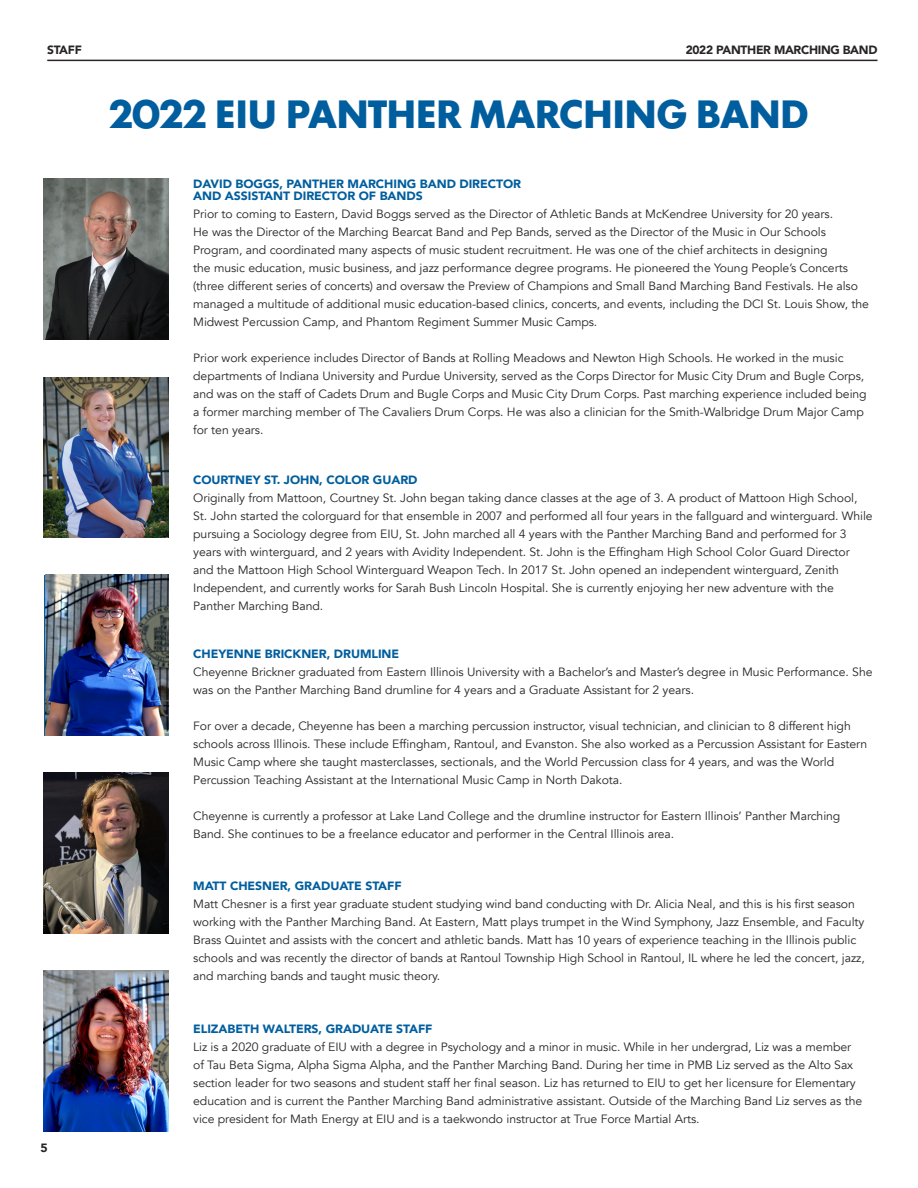
<style>
.page{position:relative;width:918px;height:1188px;background:#fff}
.page>*{position:absolute;margin:0;border:0;box-sizing:border-box;transform-origin:0 0}
.t1{font:36px "Futura Maxi CG Bold";letter-spacing:-.04em;color:#005e9e}
.t2{font:12px/18px "Avenir";letter-spacing:-.005em;color:#282526}
.t3{font:900 12px "Avenir";letter-spacing:-.005em;color:#005e9e}
.t4{font:900 12px "Avenir";letter-spacing:-.025em;color:#282526}
</style>
<div class="page">
<img style="left:44px;top:179px;width:125px;height:160px">
<img style="left:44px;top:377px;width:125px;height:160px">
<img style="left:46px;top:575px;width:123px;height:160px">
<img style="left:44px;top:773px;width:125px;height:160px">
<img style="left:44px;top:971px;width:125px;height:160px">
<hr style="left:47px;top:60px;width:831px;height:1px;background:#282526">
<p class="t4" style="left:47px;top:40px;width:36px">STAFF</p>
<p class="t4" style="left:686px;top:40px;width:193px">2022 PANTHER MARCHING BAND</p>
<p class="t1" style="left:108px;top:91px;width:702px">2022 EIU PANTHER MARCHING BAND</p>
<p class="t3" style="left:193px;top:173px;width:329px">DAVID BOGGS, PANTHER MARCHING BAND DIRECTOR</p>
<p class="t3" style="left:193px;top:185px;width:231px">AND ASSISTANT DIRECTOR OF BANDS</p>
<p class="t2" style="left:193px;top:205px;width:677px">Prior to coming to Eastern, David Boggs served as the Director of Athletic Bands at McKendree University for 20 years.<br>He was the Director of the Marching Bearcat Band and Pep Bands, served as the Director of the Music in Our Schools Program, and coordinated many aspects of music student recruitment. He was one of the chief architects in designing<br>the music education, music business, and jazz performance degree programs. He pioneered the Young People’s Concerts (three different series of concerts) and oversaw the Preview of Champions and Small Band Marching Band Festivals. He also managed a multitude of additional music education-based clinics, concerts, and events, including the DCI St. Louis Show, the Midwest Percussion Camp, and Phantom Regiment Summer Music Camps.</p>
<p class="t2" style="left:193px;top:349px;width:675px">Prior work experience includes Director of Bands at Rolling Meadows and Newton High Schools. He worked in the music departments of Indiana University and Purdue University, served as the Corps Director for Music City Drum and Bugle Corps, and was on the staff of Cadets Drum and Bugle Corps and Music City Drum Corps. Past marching experience included being a former marching member of The Cavaliers Drum Corps. He was also a clinician for the Smith-Walbridge Drum Major Camp for ten years.</p>
<p class="t3" style="left:193px;top:469px;width:226px">COURTNEY ST. JOHN, COLOR GUARD</p>
<p class="t2" style="left:193px;top:489px;width:681px">Originally from Mattoon, Courtney St. John began taking dance classes at the age of 3. A product of Mattoon High School, St. John started the colorguard for that ensemble in 2007 and performed all four years in the fallguard and winterguard. While pursuing a Sociology degree from EIU, St. John marched all 4 years with the Panther Marching Band and performed for 3 years with winterguard, and 2 years with Avidity Independent. St. John is the Effingham High School Color Guard Director and the Mattoon High School Winterguard Weapon Tech. In 2017 St. John opened an independent winterguard, Zenith Independent, and currently works for Sarah Bush Lincoln Hospital. She is currently enjoying her new adventure with the Panther Marching Band.</p>
<p class="t3" style="left:193px;top:643px;width:208px">CHEYENNE BRICKNER, DRUMLINE</p>
<p class="t2" style="left:193px;top:663px;width:681px">Cheyenne Brickner graduated from Eastern Illinois University with a Bachelor’s and Master’s degree in Music Performance. She was on the Panther Marching Band drumline for 4 years and a Graduate Assistant for 2 years.</p>
<p class="t2" style="left:193px;top:717px;width:676px">For over a decade, Cheyenne has been a marching percussion instructor, visual technician, and clinician to 8 different high schools across Illinois. These include Effingham, Rantoul, and Evanston. She also worked as a Percussion Assistant for Eastern Music Camp where she taught masterclasses, sectionals, and the World Percussion class for 4 years, and was the World Percussion Teaching Assistant at the International Music Camp in North Dakota.</p>
<p class="t2" style="left:193px;top:807px;width:649px">Cheyenne is currently a professor at Lake Land College and the drumline instructor for Eastern Illinois’ Panther Marching<br>Band. She continues to be a freelance educator and performer in the Central Illinois area.</p>
<p class="t3" style="left:193px;top:876px;width:210px">MATT CHESNER, GRADUATE STAFF</p>
<p class="t2" style="left:193px;top:895px;width:673px">Matt Chesner is a first year graduate student studying wind band conducting with Dr. Alicia Neal, and this is his first season working with the Panther Marching Band. At Eastern, Matt plays trumpet in the Wind Symphony, Jazz Ensemble, and Faculty Brass Quintet and assists with the concert and athletic bands. Matt has 10 years of experience teaching in the Illinois public schools and was recently the director of bands at Rantoul Township High School in Rantoul, IL where he led the concert, jazz, and marching bands and taught music theory.</p>
<p class="t4" style="left:40px;top:1138px;width:9px">5</p>
<p class="t3" style="left:193px;top:1018px;width:241px">ELIZABETH WALTERS, GRADUATE STAFF</p>
<p class="t2" style="left:193px;top:1038px;width:671px">Liz is a 2020 graduate of EIU with a degree in Psychology and a minor in music. While in her undergrad, Liz was a member of Tau Beta Sigma, Alpha Sigma Alpha, and the Panther Marching Band. During her time in PMB Liz served as the Alto Sax section leader for two seasons and student staff her final season. Liz has returned to EIU to get her licensure for Elementary education and is current the Panther Marching Band administrative assistant. Outside of the Marching Band Liz serves as the vice president for Math Energy at EIU and is a taekwondo instructor at True Force Martial Arts.</p>
</div>
